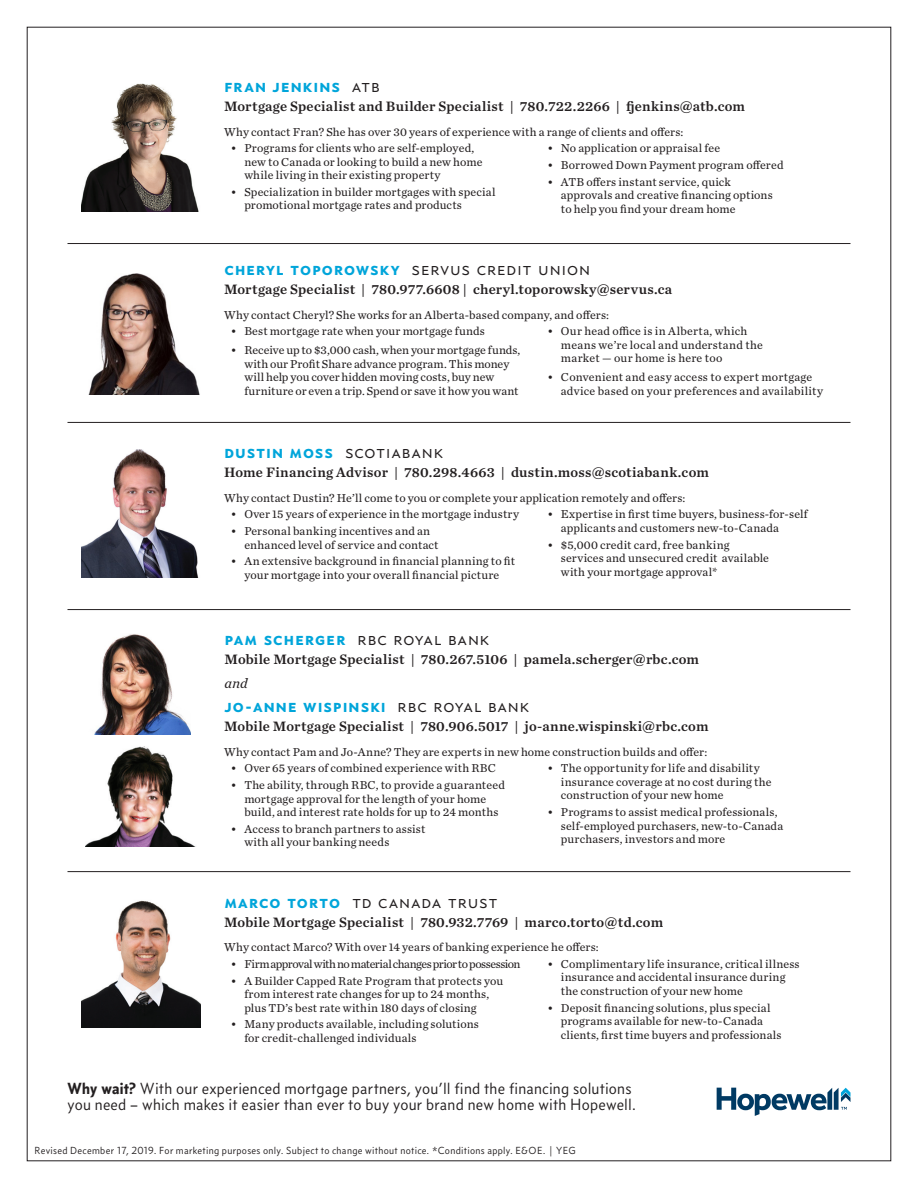
<style>
.page{position:relative;width:918px;height:1188px;background:#fff}
.page>*{position:absolute;margin:0;border:0;box-sizing:border-box;transform-origin:0 0}
.t1{font:18px "Concourse C3";letter-spacing:.005em;color:#231f20}
.t2{font:700 18px "Concourse C3";letter-spacing:.02em;color:#00a5da}
.t3{font:16.5px/16.5px "Concourse T3";letter-spacing:.015em;color:#231f20}
.t4{font:14.25px "Chronicle Text G2 Semi";letter-spacing:.015em;color:#231f20}
.t5{font:italic 14.25px "Chronicle Text G2";color:#231f20}
.t6{font:12px/13.5px "Chronicle Text G2";letter-spacing:.01em;color:#231f20}
.t7{font:12px "Chronicle Text G2";letter-spacing:-.035em;color:#231f20}
.t8{font:10.5px "Concourse T3";letter-spacing:.03em;color:#231f20}
.s1{font-weight:400;color:#231f20}
.s2{font-weight:700;color:#00a5da}
.s3{font-weight:700}
</style>
<div class="page">
<hr style="left:68px;top:871px;width:782px;height:1px;background:#231f20">
<hr style="left:68px;top:609px;width:782px;height:1px;background:#231f20">
<img style="left:81px;top:900px;width:119px;height:127px">
<img style="left:85px;top:746px;width:109px;height:100px">
<img style="left:94px;top:634px;width:97px;height:101px">
<hr style="left:68px;top:422px;width:782px;height:1px;background:#231f20">
<hr style="left:68px;top:243px;width:782px;height:1px;background:#231f20">
<img style="left:89px;top:273px;width:111px;height:121px">
<img style="left:81px;top:449px;width:117px;height:128px">
<svg style="left:717px;top:1088px;width:133px;height:28px"></svg>
<img style="left:81px;top:83px;width:118px;height:128px">
<p class="t2" style="left:224px;top:75px;width:157px">fran jenkins <span class="s1">atb</span></p>
<p class="t4" style="left:224px;top:95px;width:522px">Mortgage Specialist and Builder Specialist | 780.722.2266 | fjenkins@atb.com</p>
<p class="t6" style="left:224px;top:124px;width:461px">Why contact Fran? She has over 30 years of experience with a range of clients and offers:</p>
<p class="t6" style="left:244px;top:141px;width:240px;text-indent:-14px">• Programs for clients who are self-employed, new to Canada or looking to build a new home while living in their existing property</p>
<p class="t6" style="left:244px;top:185px;width:253px;text-indent:-14px">• Specialization in builder mortgages with special promotional mortgage rates and products</p>
<p class="t6" style="left:547px;top:141px;width:174px">• No application or appraisal fee</p>
<p class="t6" style="left:547px;top:158px;width:238px">• Borrowed Down Payment program offered</p>
<p class="t6" style="left:561px;top:174px;width:213px;text-indent:-14px">• ATB offers instant service, quick approvals and creative financing options to help you find your dream home</p>
<p class="t1" style="left:224px;top:259px;width:368px"><span class="s2">cheryl toporowsky</span> servus credit union</p>
<p class="t4" style="left:224px;top:278px;width:450px">Mortgage Specialist | 780.977.6608 | cheryl.toporowsky@servus.ca</p>
<p class="t6" style="left:224px;top:307px;width:386px">Why contact Cheryl? She works for an Alberta-based company, and offers:</p>
<p class="t6" style="left:231px;top:324px;width:256px">• Best mortgage rate when your mortgage funds</p>
<p class="t6" style="left:244px;top:343px;width:278px;text-indent:-14px">• Receive up to $3,000 cash, when your mortgage funds, with our Profit Share advance program. This money will help you cover hidden moving costs, buy new furniture or even a trip. Spend or save it how you want</p>
<p class="t6" style="left:561px;top:324px;width:204px;text-indent:-14px">• Our head office is in Alberta, which means we’re local and understand the market — our home is here too</p>
<p class="t6" style="left:561px;top:370px;width:264px;text-indent:-14px">• Convenient and easy access to expert mortgage advice based on your preferences and availability</p>
<p class="t2" style="left:224px;top:441px;width:221px">dustin moss <span class="s1">scotiabank</span></p>
<p class="t4" style="left:224px;top:461px;width:486px">Home Financing Advisor | 780.298.4663 | dustin.moss@scotiabank.com</p>
<p class="t6" style="left:224px;top:490px;width:463px">Why contact Dustin? He’ll come to you or complete your application remotely and offers:</p>
<p class="t6" style="left:231px;top:507px;width:290px">• Over 15 years of experience in the mortgage industry</p>
<p class="t6" style="left:244px;top:524px;width:196px;text-indent:-14px">• Personal banking incentives and an enhanced level of service and contact</p>
<p class="t6" style="left:231px;top:554px;width:286px;text-align:center">• An extensive background in financial planning to fit your mortgage into your overall financial picture</p>
<p class="t6" style="left:561px;top:507px;width:248px;text-indent:-14px">• Expertise in first time buyers, business-for-self applicants and customers new-to-Canada</p>
<p class="t6" style="left:561px;top:537px;width:210px;text-indent:-14px">• $5,000 credit card, free banking services and unsecured credit available with your mortgage approval*</p>
<p class="t1" style="left:225px;top:629px;width:267px"><span class="s2">pam scherger</span> rbc royal bank</p>
<p class="t4" style="left:225px;top:648px;width:476px">Mobile Mortgage Specialist | 780.267.5106 | pamela.scherger@rbc.com</p>
<p class="t5" style="left:225px;top:672px;width:24px">and</p>
<p class="t2" style="left:224px;top:695px;width:307px">jo-anne wispinski <span class="s1">rbc royal bank</span></p>
<p class="t4" style="left:224px;top:715px;width:486px">Mobile Mortgage Specialist | 780.906.5017 | jo-anne.wispinski@rbc.com</p>
<p class="t6" style="left:224px;top:744px;width:485px">Why contact Pam and Jo-Anne? They are experts in new home construction builds and offer:</p>
<p class="t6" style="left:231px;top:761px;width:266px">• Over 65 years of combined experience with RBC</p>
<p class="t6" style="left:231px;top:778px;width:276px;text-align:center">• The ability, through RBC, to provide a guaranteed mortgage approval for the length of your home build, and interest rate holds for up to 24 months</p>
<p class="t6" style="left:244px;top:821px;width:182px;text-indent:-14px">• Access to branch partners to assist with all your banking needs</p>
<p class="t6" style="left:561px;top:761px;width:212px;text-indent:-14px">• The opportunity for life and disability insurance coverage at no cost during the construction of your new home</p>
<p class="t6" style="left:561px;top:805px;width:224px;text-indent:-14px">• Programs to assist medical professionals, self-employed purchasers, new-to-Canada purchasers, investors and more</p>
<p class="t1" style="left:224px;top:891px;width:275px"><span class="s2">marco torto</span> td canada trust</p>
<p class="t4" style="left:224px;top:911px;width:441px">Mobile Mortgage Specialist | 780.932.7769 | marco.torto@td.com</p>
<p class="t6" style="left:224px;top:940px;width:376px">Why contact Marco? With over 14 years of banking experience he offers:</p>
<p class="t7" style="left:231px;top:955px;width:291px">• Firm approval with no material changes prior to possession</p>
<p class="t6" style="left:244px;top:973px;width:260px;text-indent:-14px">• A Builder Capped Rate Program that protects you from interest rate changes for up to 24 months, plus TD’s best rate within 180 days of closing</p>
<p class="t6" style="left:244px;top:1017px;width:236px;text-indent:-14px">• Many products available, including solutions for credit-challenged individuals</p>
<p class="t6" style="left:561px;top:956px;width:240px;text-indent:-14px">• Complimentary life insurance, critical illness insurance and accidental insurance during the construction of your new home</p>
<p class="t6" style="left:561px;top:1000px;width:222px;text-indent:-14px">• Deposit financing solutions, plus special programs available for new-to-Canada clients, first time buyers and professionals</p>
<p class="t3" style="left:68px;top:1080px;width:570px"><span class="s3">Why wait?</span> With our experienced mortgage partners, you’ll find the financing solutions you need – which makes it easier than ever to buy your brand new home with Hopewell.</p>
<p class="t8" style="left:35px;top:1144px;width:543px">Revised December 17, 2019. For marketing purposes only. Subject to change without notice. *Conditions apply. E&amp;OE. | YEG</p>
</div>
